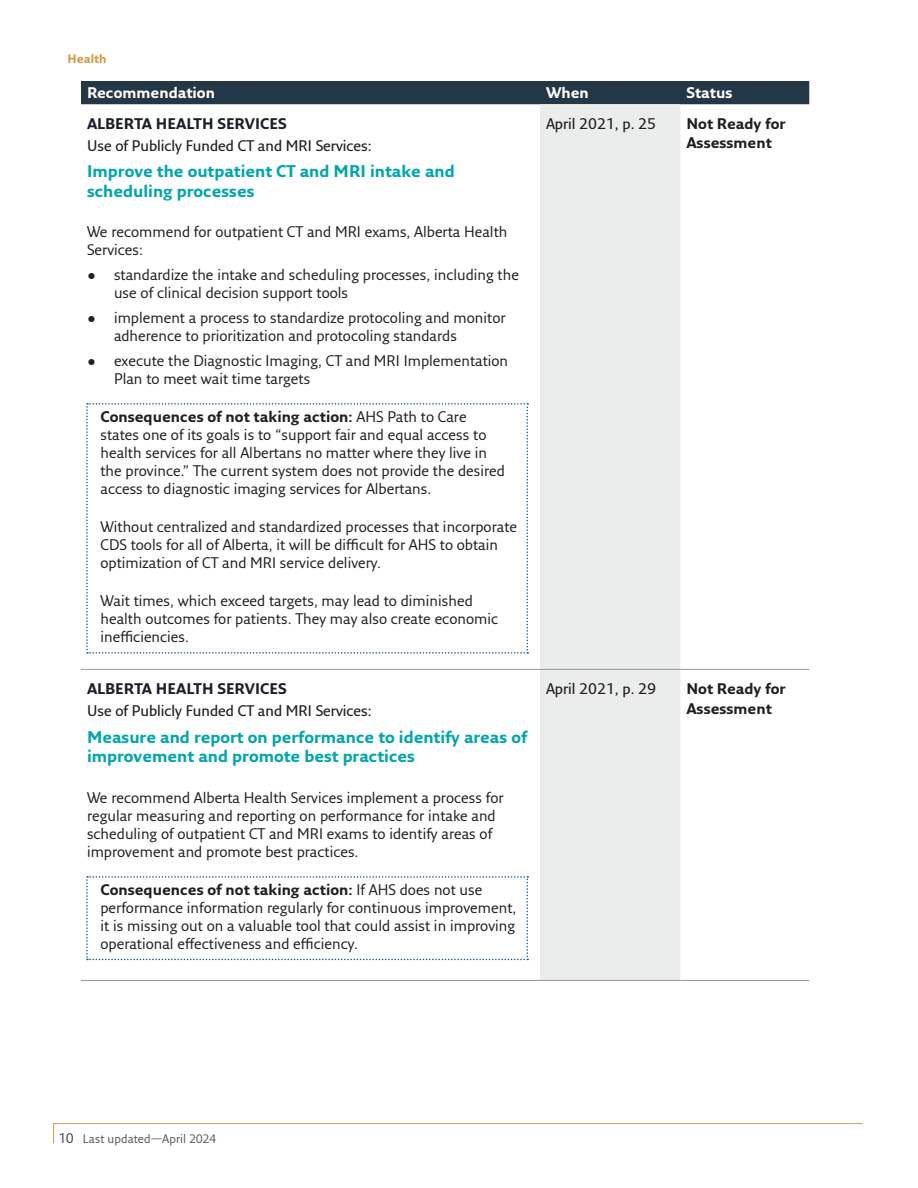
<style>
.page{position:relative;width:918px;height:1188px;background:#fff}
.page>*{position:absolute;margin:0;border:0;box-sizing:border-box;transform-origin:0 0}
.t1{font:700 16.5px/19.5px "Fresco Sans Pro";color:#00a6ac}
.t2{font:15px/18px "Fresco Sans Pro";color:#221e1f}
.t3{font:15px/18px "Fresco Sans Pro";color:#231f20}
.t4{font:600 15px "Fresco Sans Pro";color:#231f20}
.t5{font:700 15px "Fresco Sans Pro";color:#1b1f2a}
.t6{font:700 15px/19.5px "Fresco Sans Pro";color:#231f20}
.t7{font:700 15px "Fresco Sans Pro";color:#fff}
.t8{font:12px "Fresco Sans Pro";letter-spacing:.005em;color:#58595b}
.t9{font:700 12px "Fresco Sans Pro";color:#d39948}
.s1{font-weight:700;color:#231f20}
.s2{font-size:13.5px;color:#414142}
</style>
<div class="page">
<svg style="left:53px;top:1123px;width:810px;height:21px"></svg>
<div style="left:81px;top:81px;width:728px;height:23px;background:#243746"></div>
<div style="left:540px;top:104px;width:140px;height:876px;background:#ebecec"></div>
<hr style="left:81px;top:669px;width:459px;height:1px;background:#949698">
<hr style="left:540px;top:669px;width:140px;height:1px;background:#949698">
<hr style="left:680px;top:669px;width:129px;height:1px;background:#949698">
<hr style="left:81px;top:980px;width:459px;height:1px;background:#949698">
<hr style="left:540px;top:980px;width:140px;height:1px;background:#949698">
<hr style="left:680px;top:980px;width:129px;height:1px;background:#949698">
<svg style="left:86px;top:403px;width:442px;height:251px"></svg>
<svg style="left:86px;top:876px;width:442px;height:84px"></svg>
<p class="t9" style="left:68px;top:51px;width:41px">Health</p>
<p class="t7" style="left:87px;top:83px;width:130px">Recommendation</p>
<p class="t7" style="left:546px;top:83px;width:44px">When</p>
<p class="t7" style="left:686px;top:83px;width:47px">Status</p>
<p class="t5" style="left:87px;top:114px;width:201px">ALBERTA HEALTH SERVICES</p>
<p class="t4" style="left:87px;top:136px;width:286px">Use of Publicly Funded CT and MRI Services:</p>
<p class="t1" style="left:87px;top:161px;width:369px">Improve the outpatient CT and MRI intake and scheduling processes</p>
<p class="t2" style="left:87px;top:223px;width:422px">We recommend for outpatient CT and MRI exams, Alberta Health<br>Services:</p>
<p class="t3" style="left:114px;top:265px;width:406px;text-indent:-27px">• standardize the intake and scheduling processes, including the use of clinical decision support tools</p>
<p class="t3" style="left:114px;top:308px;width:393px;text-indent:-27px">• implement a process to standardize protocoling and monitor adherence to prioritization and protocoling standards</p>
<p class="t3" style="left:114px;top:351px;width:396px;text-indent:-27px">• execute the Diagnostic Imaging, CT and MRI Implementation<br>Plan to meet wait time targets</p>
<p class="t2" style="left:100px;top:407px;width:406px"><span class="s1">Consequences of not taking action:</span> AHS Path to Care states one of its goals is to “support fair and equal access to health services for all Albertans no matter where they live in the province.” The current system does not provide the desired access to diagnostic imaging services for Albertans.</p>
<p class="t2" style="left:100px;top:517px;width:418px">Without centralized and standardized processes that incorporate<br>CDS tools for all of Alberta, it will be difficult for AHS to obtain optimization of CT and MRI service delivery.</p>
<p class="t2" style="left:100px;top:592px;width:399px">Wait times, which exceed targets, may lead to diminished health outcomes for patients. They may also create economic inefficiencies.</p>
<p class="t4" style="left:546px;top:114px;width:112px">April 2021, p. 25</p>
<p class="t6" style="left:686px;top:113px;width:101px">Not Ready for<br>Assessment</p>
<p class="t5" style="left:87px;top:679px;width:201px">ALBERTA HEALTH SERVICES</p>
<p class="t4" style="left:87px;top:702px;width:286px">Use of Publicly Funded CT and MRI Services:</p>
<p class="t1" style="left:87px;top:727px;width:442px">Measure and report on performance to identify areas of improvement and promote best practices</p>
<p class="t2" style="left:87px;top:788px;width:418px">We recommend Alberta Health Services implement a process for regular measuring and reporting on performance for intake and scheduling of outpatient CT and MRI exams to identify areas of improvement and promote best practices.</p>
<p class="t2" style="left:100px;top:880px;width:417px"><span class="s1">Consequences of not taking action:</span> If AHS does not use performance information regularly for continuous improvement, it is missing out on a valuable tool that could assist in improving operational effectiveness and efficiency.</p>
<p class="t4" style="left:546px;top:679px;width:112px">April 2021, p. 29</p>
<p class="t6" style="left:686px;top:679px;width:101px">Not Ready for<br>Assessment</p>
<p class="t8" style="left:59px;top:1131px;width:159px"><span class="s2">10</span> Last updated—April 2024</p>
</div>
